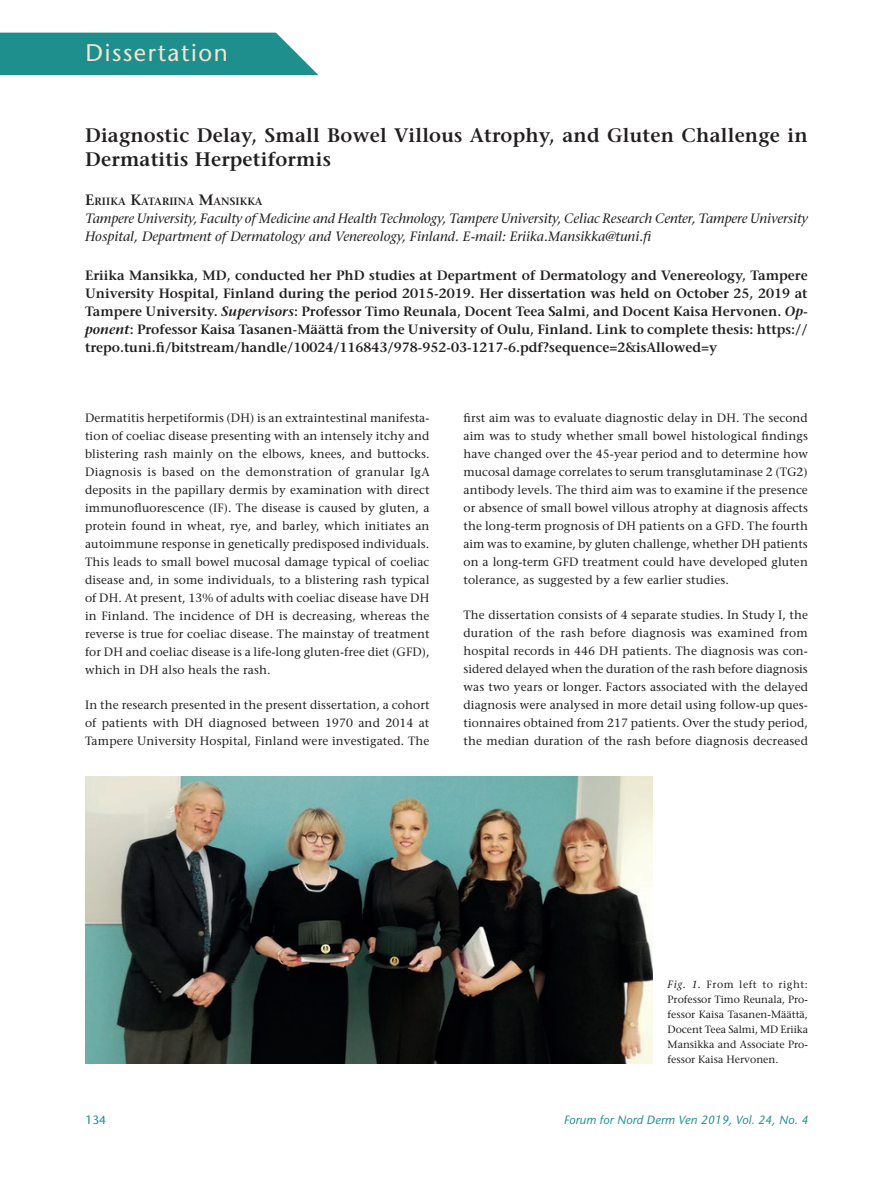
<style>
.page{position:relative;width:893px;height:1191px;background:#fff}
.page>*{position:absolute;margin:0;border:0;box-sizing:border-box;transform-origin:0 0}
.t1{font:24px "Stone Sans";letter-spacing:.065em;color:#f5e5d2}
.t2{font:600 19.5px/23.4px "Stone Serif";letter-spacing:.01em;color:#231f20}
.t3{font:600 13.5px/18px "Stone Serif";color:#231f20;text-align:justify}
.t4{font:italic 13.5px/18px "Stone Serif";letter-spacing:-.005em;color:#231f20}
.t5{font:12px/18px "Stone Serif";letter-spacing:.01em;color:#231f20;text-align:justify}
.t6{font:italic 12px "Stone Sans";letter-spacing:.01em;color:#1f8f8d}
.t7{font:12px "Stone Sans";color:#1f8f8d}
.t8{font:10.5px/15px "Stone Serif";color:#231f20;text-align:justify}
.t9{font:600 10.5px "Stone Serif";letter-spacing:.015em;color:#231f20}
.s1{font-size:15px}
.s2{font-style:italic}
</style>
<div class="page">
<svg style="left:0;top:32px;width:319px;height:44px;background:#359a98"></svg>
<img style="left:85px;top:776px;width:568px;height:287px">
<h1 class="t1" style="left:85px;top:39px;width:144px">Dissertation</h1>
<h2 class="t2" style="left:85px;top:124px;width:724px">Diagnostic Delay, Small Bowel Villous Atrophy, and Gluten Challenge in<br>Dermatitis Herpetiformis</h2>
<p class="t9" style="left:85px;top:195px;width:179px"><span class="s1">E</span>RIIKA <span class="s1">K</span>ATARIINA <span class="s1">M</span>ANSIKKA</p>
<p class="t4" style="left:85px;top:209px;width:724px">Tampere University, Faculty of Medicine and Health Technology, Tampere University, Celiac Research Center, Tampere University<br>Hospital, Department of Dermatology and Venereology, Finland. E-mail: Eriika.Mansikka@tuni.fi</p>
<p class="t3" style="left:85px;top:266px;width:724px">Eriika Mansikka, MD, conducted her PhD studies at Department of Dermatology and Venereology, Tampere University Hospital, Finland during the period 2015-2019. Her dissertation was held on October 25, 2019 at Tampere University. <span class="s2">Supervisors</span>: Professor Timo Reunala, Docent Teea Salmi, and Docent Kaisa Hervonen. <span class="s2">Op&shy;ponent</span>: Professor Kaisa Tasanen-Määttä from the University of Oulu, Finland. Link to complete thesis: https:// trepo.tuni.fi/bitstream/handle/10024/116843/978-952-03-1217-6.pdf?sequence=2&amp;isAllowed=y</p>
<p class="t5" style="left:85px;top:408px;width:346px">Dermatitis herpetiformis (DH) is an extraintestinal manifesta&shy;tion of coeliac disease presenting with an intensely itchy and blistering rash mainly on the elbows, knees, and buttocks.<br>Diagnosis is based on the demonstration of granular IgA deposits in the papillary dermis by examination with direct immunofluorescence (IF). The disease is caused by gluten, a protein found in wheat, rye, and barley, which initiates an autoimmune response in genetically predisposed individuals.<br>This leads to small bowel mucosal damage typical of coeliac disease and, in some individuals, to a blistering rash typical of DH. At present, 13% of adults with coeliac disease have DH in Finland. The incidence of DH is decreasing, whereas the reverse is true for coeliac disease. The mainstay of treatment for DH and coeliac disease is a life-long gluten-free diet (GFD), which in DH also heals the rash.</p>
<p class="t5" style="left:85px;top:695px;width:346px">In the research presented in the present dissertation, a cohort of patients with DH diagnosed between 1970 and 2014 at Tampere University Hospital, Finland were investigated. The</p>
<p class="t5" style="left:463px;top:408px;width:346px">first aim was to evaluate diagnostic delay in DH. The second aim was to study whether small bowel histological findings have changed over the 45-year period and to determine how mucosal damage correlates to serum transglutaminase 2 (TG2) antibody levels. The third aim was to examine if the presence or absence of small bowel villous atrophy at diagnosis affects the long-term prognosis of DH patients on a GFD. The fourth aim was to examine, by gluten challenge, whether DH patients on a long-term GFD treatment could have developed gluten tolerance, as suggested by a few earlier studies.</p>
<p class="t5" style="left:463px;top:605px;width:346px">The dissertation consists of 4 separate studies. In Study I, the duration of the rash before diagnosis was examined from hospital records in 446 DH patients. The diagnosis was con&shy;sidered delayed when the duration of the rash before diagnosis was two years or longer. Factors associated with the delayed diagnosis were analysed in more detail using follow-up ques&shy;tionnaires obtained from 217 patients. Over the study period, the median duration of the rash before diagnosis decreased</p>
<p class="t8" style="left:668px;top:977px;width:142px"><span class="s2">Fig. 1.</span> From left to right:<br>Professor Timo Reunala, Pro&shy;fessor Kaisa Tasanen-Määttä, Docent Teea Salmi, MD Eriika Mansikka and Associate Pro&shy;fessor Kaisa Hervonen.</p>
<p class="t7" style="left:85px;top:1112px;width:22px">134</p>
<p class="t6" style="left:564px;top:1112px;width:246px">Forum for Nord Derm Ven 2019, Vol. 24, No. 4</p>
</div>
